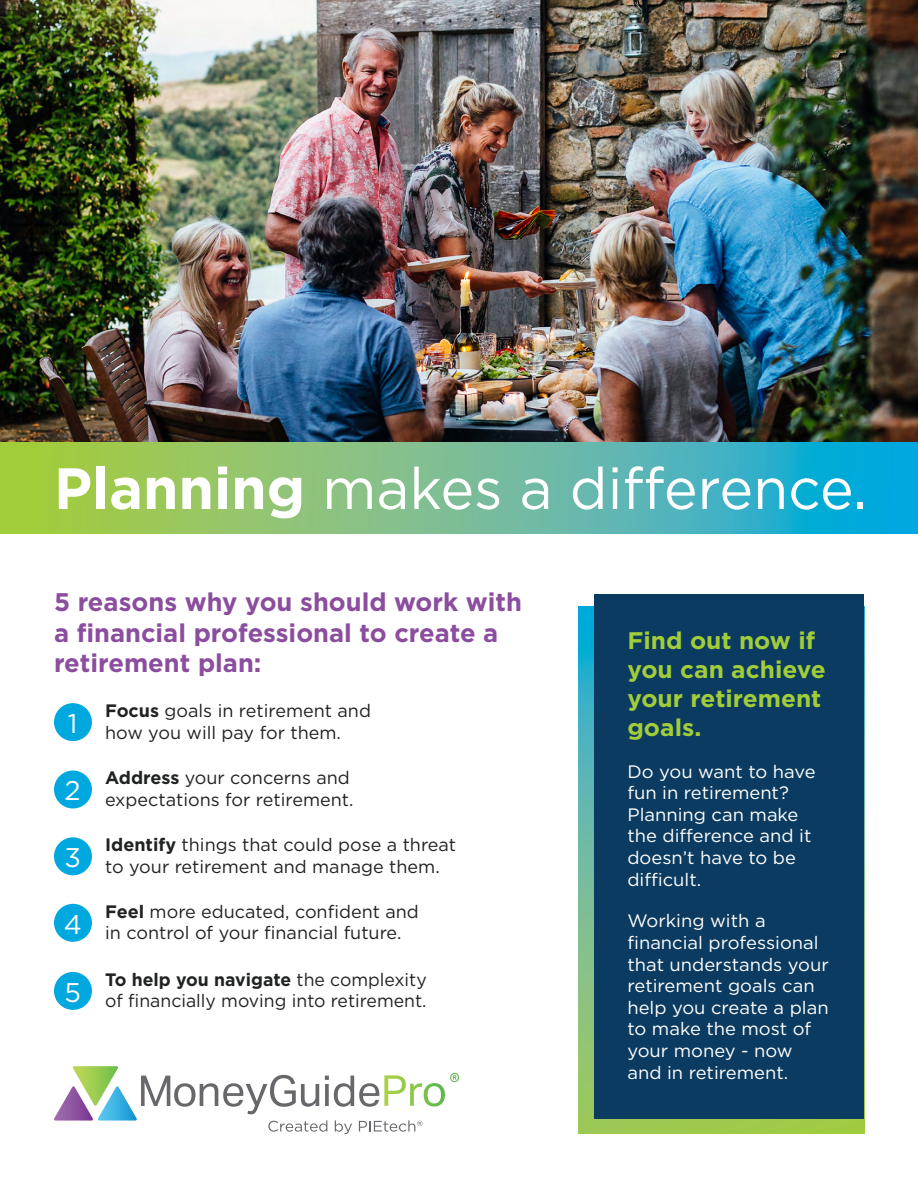
<style>
.page{position:relative;width:918px;height:1188px;background:#fff}
.page>*{position:absolute;margin:0;border:0;box-sizing:border-box;transform-origin:0 0}
.t1{font:58.2px "Gotham";color:#fff}
.t2{font:27px "Gotham";color:#fff}
.t3{font:700 25.5px/30.6px "Gotham";color:#8b4d9e}
.t4{font:700 24px/28.8px "Gotham";color:#a1cd3a}
.t5{font:18px/21.6px "Gotham";color:#202322}
.t6{font:18px/21.6px "Gotham";color:#fff}
.s1{font-weight:700}
</style>
<div class="page">
<img style="left:0;top:0;width:918px;height:443px">
<svg style="left:0;top:443px;width:918px;height:91px;background:#6abc93"></svg>
<svg style="left:579px;top:607px;width:285px;height:527px;background:#79bf81"></svg>
<div style="left:594px;top:595px;width:270px;height:524px;background:#0b3b60"></div>
<div style="left:54px;top:771px;width:38px;height:37px;background:#00a8e0;border-radius:50%"></div>
<div style="left:54px;top:904px;width:38px;height:38px;background:#00a8e0;border-radius:50%"></div>
<div style="left:54px;top:972px;width:38px;height:38px;background:#00a8e0;border-radius:50%"></div>
<svg style="left:54px;top:1066px;width:405px;height:68px"></svg>
<div style="left:54px;top:837px;width:38px;height:38px;background:#00a8e0;border-radius:50%"></div>
<div style="left:54px;top:703px;width:38px;height:38px;background:#00a8e0;border-radius:50%"></div>
<h1 class="t1" style="left:54px;top:451px;width:815px"><span class="s1">Planning</span> makes a difference.</h1>
<h3 class="t3" style="left:54px;top:587px;width:470px">5 reasons why you should work with a financial professional to create a retirement plan:</h3>
<h2 class="t2" style="left:68px;top:706px;width:11px">1</h2>
<p class="t5" style="left:105px;top:700px;width:267px"><span class="s1">Focus</span> goals in retirement and how you will pay for them.</p>
<p class="t5" style="left:65px;top:767px;width:290px;text-align:right"><span class="s1">Address</span> your concerns and<br><sup>2</sup> expectations for retirement.</p>
<h2 class="t2" style="left:64px;top:840px;width:18px">3</h2>
<p class="t5" style="left:105px;top:834px;width:353px"><span class="s1">Identify</span> things that could pose a threat to your retirement and manage them.</p>
<p class="t5" style="left:64px;top:900px;width:357px;text-indent:41px"><span class="s1">Feel</span> more educated, confident and<br><sup>4</sup> in control of your financial future.</p>
<p class="t5" style="left:64px;top:968px;width:364px;text-align:right"><span class="s1">To help you navigate</span> the complexity<br><sup>5</sup> of financially moving into retirement.</p>
<h3 class="t4" style="left:627px;top:626px;width:200px">Find out now if you can achieve your retirement goals.</h3>
<p class="t6" style="left:627px;top:760px;width:190px">Do you want to have fun in retirement?<br>Planning can make the difference and it doesn’t have to be difficult.</p>
<p class="t6" style="left:627px;top:910px;width:203px">Working with a financial professional that understands your retirement goals can help you create a plan to make the most of your money - now and in retirement.</p>
</div>
